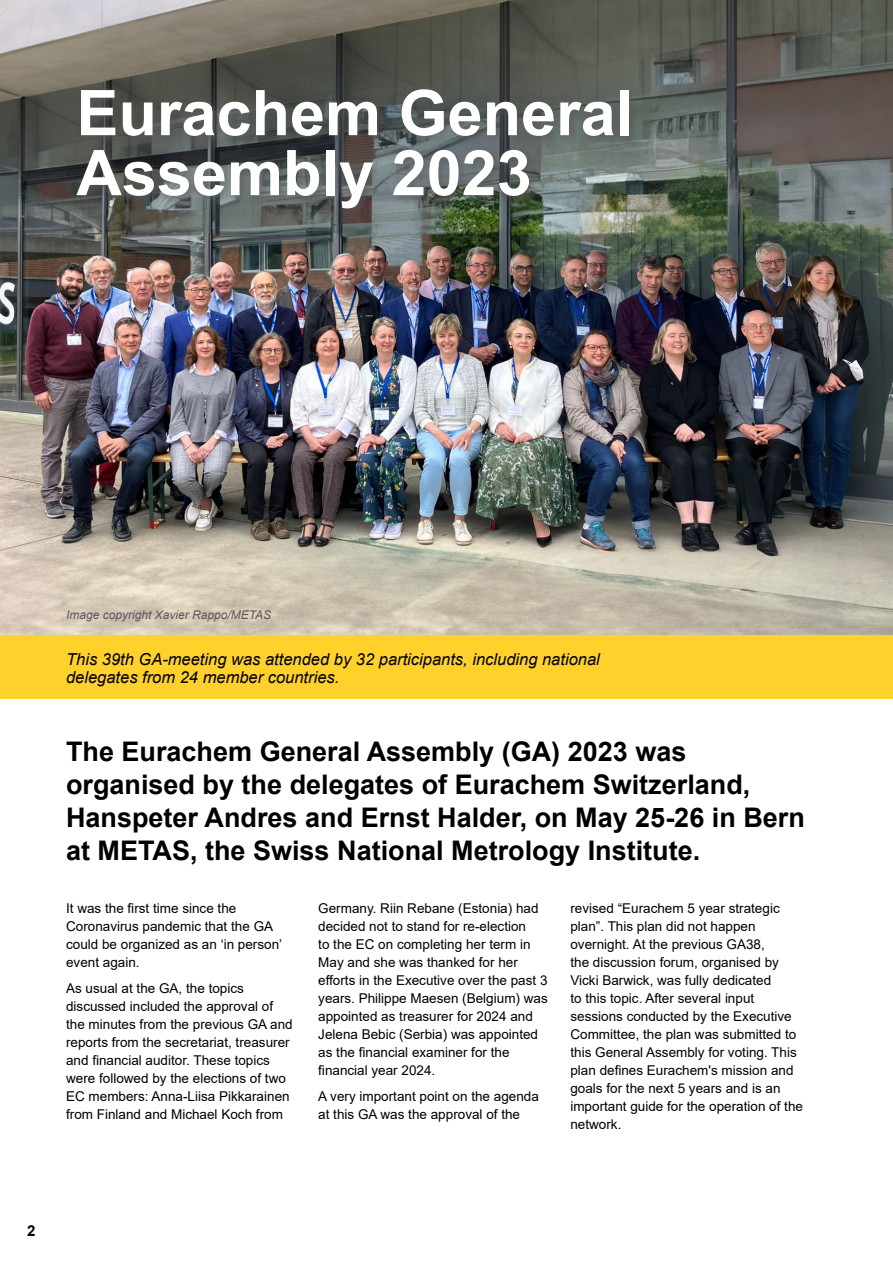
<style>
.page{position:relative;width:893px;height:1263px;background:#fff}
.page>*{position:absolute;margin:0;border:0;box-sizing:border-box;transform-origin:0 0}
.t1{font:700 63px/60px "Arial";color:#fff}
.t2{font:700 27px/33px "Arial";color:#000}
.t3{font:italic 16.5px/18px "Arial";color:#000}
.t4{font:700 15px "Arial";color:#000}
.t5{font:13.5px/18px "Arial";color:#000}
.t6{font:italic 12px "Arial";color:#58595b}
</style>
<div class="page">
<img style="left:0;top:0;width:893px;height:635px">
<div style="left:73px;top:84px;width:567px;height:135px;background:#595959;opacity:.75"></div>
<div style="left:0;top:635px;width:893px;height:64px;background:#ffd12a"></div>
<h1 class="t1" style="left:76px;top:84px;width:558px">Eurachem General<br>Assembly 2023</h1>
<p class="t6" style="left:66px;top:607px;width:207px">Image copyright Xavier Rappo/METAS</p>
<p class="t3" style="left:66px;top:650px;width:535px">This 39th GA-meeting was attended by 32 participants, including national delegates from 24 member countries.</p>
<h2 class="t2" style="left:66px;top:735px;width:740px">The Eurachem General Assembly (GA) 2023 was organised by the delegates of Eurachem Switzerland, Hanspeter Andres and Ernst Halder, on May 25-26 in Bern at METAS, the Swiss National Metrology Institute.</h2>
<p class="t5" style="left:66px;top:899px;width:218px">It was the first time since the<br>Coronavirus pandemic that the GA could be organized as an ‘in person’ event again.</p>
<p class="t5" style="left:66px;top:979px;width:228px">As usual at the GA, the topics discussed included the approval of the minutes from the previous GA and reports from the secretariat, treasurer and financial auditor. These topics were followed by the elections of two EC members: Anna-Liisa Pikkarainen from Finland and Michael Koch from</p>
<p class="t5" style="left:318px;top:899px;width:231px">Germany. Riin Rebane (Estonia) had decided not to stand for re-election<br>to the EC on completing her term in May and she was thanked for her efforts in the Executive over the past 3 years. Philippe Maesen (Belgium) was appointed as treasurer for 2024 and Jelena Bebic (Serbia) was appointed as the financial examiner for the financial year 2024.</p>
<p class="t5" style="left:318px;top:1087px;width:222px">A very important point on the agenda at this GA was the approval of the</p>
<p class="t5" style="left:570px;top:899px;width:234px">revised “Eurachem 5 year strategic plan”. This plan did not happen overnight. At the previous GA38,<br>the discussion forum, organised by Vicki Barwick, was fully dedicated<br>to this topic. After several input sessions conducted by the Executive Committee, the plan was submitted to this General Assembly for voting. This plan defines Eurachem's mission and goals for the next 5 years and is an important guide for the operation of the network.</p>
<p class="t4" style="left:27px;top:1220px;width:10px">2</p>
</div>
